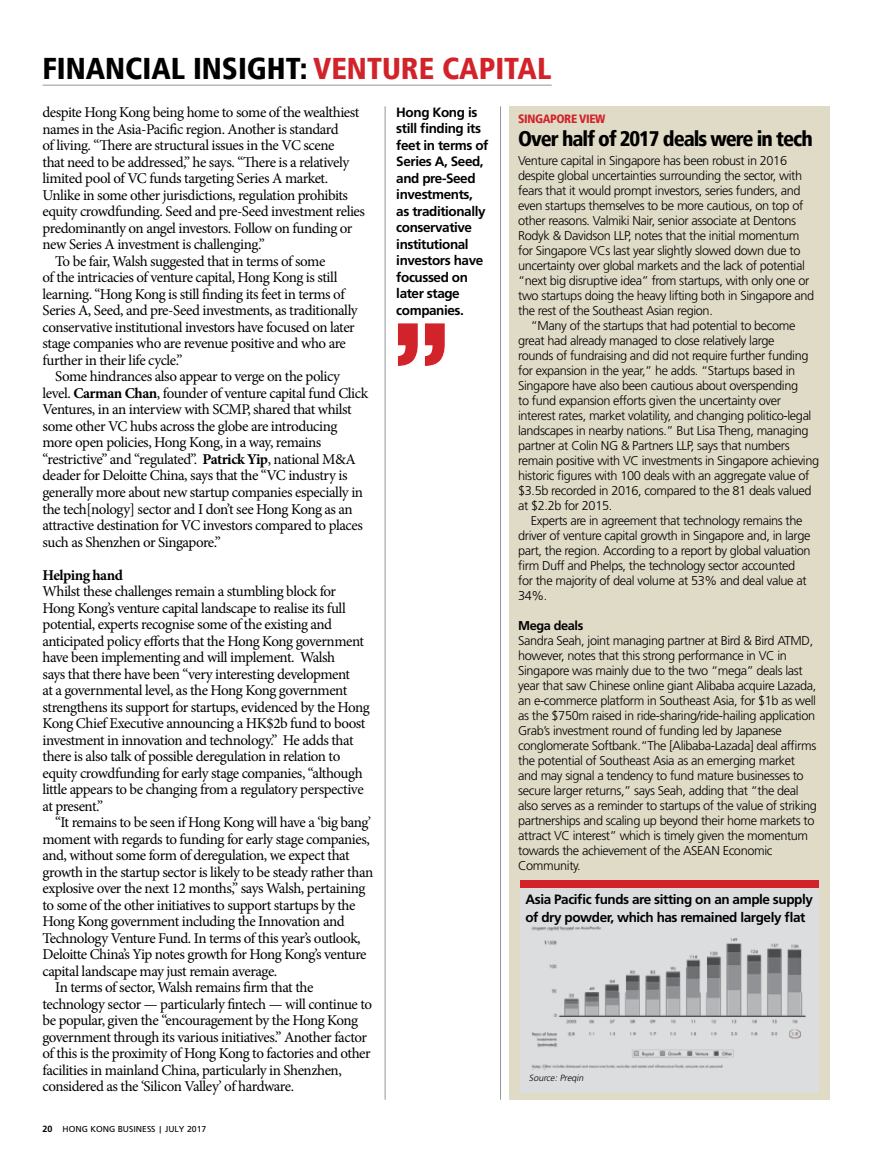
<style>
.page{position:relative;width:893px;height:1170px;background:#fff}
.page>*{position:absolute;margin:0;border:0;box-sizing:border-box;transform-origin:0 0}
.t1{font:900 condensed 30px "Frutiger";color:#000}
.t2{font:900 condensed 21px "Frutiger";letter-spacing:-.05em;color:#000}
.t3{font:15px/16.5px "Minion Pro";letter-spacing:-.035em;color:#000}
.t4{font:700 15px "Minion Pro";letter-spacing:-.035em;color:#000}
.t5{font:700 13.5px/16.5px "Frutiger";letter-spacing:-.03em;color:#000}
.t6{font:300 12.75px/15px "Frutiger";letter-spacing:-.03em;color:#000}
.t7{font:700 12.75px "Frutiger";letter-spacing:-.03em;color:#000}
.t8{font:900 condensed 12px "Frutiger";letter-spacing:-.03em;color:#d2232a}
.t9{font:9px "Frutiger";color:#000}
.t10{font:italic 300 9px "Frutiger";color:#000}
.s1{color:#d2232a}
.s2{font-weight:700}
</style>
<div class="page">
<div style="left:510px;top:106px;width:320px;height:993px;background:#e0dbc7"></div>
<hr style="left:385px;top:106px;width:1px;height:993px;background:#939598">
<hr style="left:500px;top:106px;width:1px;height:993px;background:#939598">
<hr style="left:43px;top:85px;width:509px;height:1px;background:#939598">
<svg style="left:398px;top:323px;width:47px;height:43px"></svg>
<div style="left:520px;top:882px;width:299px;height:210px;background:#dcddde"></div>
<div style="left:520px;top:879px;width:299px;height:8px;background:#d2232a"></div>
<img style="left:531px;top:926px;width:275px;height:143px">
<h1 class="t1" style="left:43px;top:51px;width:510px">FINANCIAL INSIGHT: <span class="s1">VENTURE CAPITAL</span></h1>
<p class="t5" style="left:396px;top:104px;width:94px">Hong Kong is still finding its feet in terms of<br>Series A, Seed, and pre-Seed investments, as traditionally conservative institutional investors have focussed on later stage companies.</p>
<p class="t3" style="left:43px;top:104px;width:318px">despite Hong Kong being home to some of the wealthiest</p>
<p class="t3" style="left:43px;top:121px;width:298px">names in the Asia-Pacific region. Another is standard</p>
<p class="t3" style="left:43px;top:137px;width:294px">of living. “There are structural issues in the VC scene</p>
<p class="t3" style="left:43px;top:154px;width:308px">that need to be addressed,” he says. “There is a relatively</p>
<p class="t3" style="left:43px;top:170px;width:287px">limited pool of VC funds targeting Series A market.</p>
<p class="t3" style="left:43px;top:187px;width:307px">Unlike in some other jurisdictions, regulation prohibits</p>
<p class="t3" style="left:43px;top:203px;width:324px">equity crowdfunding. Seed and pre-Seed investment relies</p>
<p class="t3" style="left:43px;top:220px;width:311px">predominantly on angel investors. Follow on funding or</p>
<p class="t3" style="left:43px;top:236px;width:224px">new Series A investment is challenging.”</p>
<p class="t3" style="left:55px;top:253px;width:272px">To be fair, Walsh suggested that in terms of some</p>
<p class="t3" style="left:43px;top:269px;width:296px">of the intricacies of venture capital, Hong Kong is still</p>
<p class="t3" style="left:43px;top:286px;width:304px">learning. “Hong Kong is still finding its feet in terms of</p>
<p class="t3" style="left:43px;top:302px;width:317px">Series A, Seed, and pre-Seed investments, as traditionally</p>
<p class="t3" style="left:43px;top:319px;width:314px">conservative institutional investors have focused on later</p>
<p class="t3" style="left:43px;top:335px;width:305px">stage companies who are revenue positive and who are</p>
<p class="t3" style="left:43px;top:352px;width:142px">further in their life cycle.”</p>
<p class="t3" style="left:55px;top:368px;width:286px">Some hindrances also appear to verge on the policy</p>
<p class="t3" style="left:43px;top:385px;width:327px">level. <span class="s2">Carman Chan</span>, founder of venture capital fund Click</p>
<p class="t3" style="left:43px;top:401px;width:311px">Ventures, in an interview with SCMP, shared that whilst</p>
<p class="t3" style="left:43px;top:418px;width:296px">some other VC hubs across the globe are introducing</p>
<p class="t3" style="left:43px;top:434px;width:280px">more open policies, Hong Kong, in a way, remains</p>
<p class="t3" style="left:43px;top:451px;width:315px">“restrictive” and “regulated”. <span class="s2">Patrick Yip</span>, national M&amp;A</p>
<p class="t3" style="left:43px;top:467px;width:306px">deader for Deloitte China, says that the “VC industry is</p>
<p class="t3" style="left:43px;top:484px;width:322px">generally more about new startup companies especially in</p>
<p class="t3" style="left:43px;top:500px;width:312px">the tech[nology] sector and I don’t see Hong Kong as an</p>
<p class="t3" style="left:43px;top:517px;width:322px">attractive destination for VC investors compared to places</p>
<p class="t3" style="left:43px;top:533px;width:180px">such as Shenzhen or Singapore.”</p>
<p class="t4" style="left:43px;top:564px;width:82px">Helping hand</p>
<p class="t3" style="left:43px;top:583px;width:329px">Whilst these challenges remain a stumbling block for Hong Kong’s venture capital landscape to realise its full potential, experts recognise some of the existing and anticipated policy efforts that the Hong Kong government have been implementing and will implement. Walsh<br>says that there have been “very interesting development<br>at a governmental level, as the Hong Kong government strengthens its support for startups, evidenced by the Hong Kong Chief Executive announcing a HK$2b fund to boost investment in innovation and technology.” He adds that there is also talk of possible deregulation in relation to equity crowdfunding for early stage companies, “although little appears to be changing from a regulatory perspective at present.”</p>
<p class="t3" style="left:55px;top:814px;width:317px">“It remains to be seen if Hong Kong will have a ‘big bang’</p>
<p class="t3" style="left:43px;top:830px;width:329px">moment with regards to funding for early stage companies,</p>
<p class="t3" style="left:43px;top:847px;width:309px">and, without some form of deregulation, we expect that</p>
<p class="t3" style="left:43px;top:863px;width:332px">growth in the startup sector is likely to be steady rather than</p>
<p class="t3" style="left:43px;top:880px;width:324px">explosive over the next 12 months,” says Walsh, pertaining</p>
<p class="t3" style="left:43px;top:896px;width:314px">to some of the other initiatives to support startups by the</p>
<p class="t3" style="left:43px;top:913px;width:304px">Hong Kong government including the Innovation and</p>
<p class="t3" style="left:43px;top:929px;width:320px">Technology Venture Fund. In terms of this year’s outlook,</p>
<p class="t3" style="left:43px;top:946px;width:326px">Deloitte China’s Yip notes growth for Hong Kong’s venture</p>
<p class="t3" style="left:43px;top:962px;width:236px">capital landscape may just remain average.</p>
<p class="t3" style="left:55px;top:979px;width:260px">In terms of sector, Walsh remains firm that the</p>
<p class="t3" style="left:43px;top:995px;width:331px">technology sector — particularly fintech — will continue to</p>
<p class="t3" style="left:43px;top:1012px;width:317px">be popular, given the “encouragement by the Hong Kong</p>
<p class="t3" style="left:43px;top:1028px;width:326px">government through its various initiatives.” Another factor</p>
<p class="t3" style="left:43px;top:1045px;width:330px">of this is the proximity of Hong Kong to factories and other</p>
<p class="t3" style="left:43px;top:1061px;width:301px">facilities in mainland China, particularly in Shenzhen,</p>
<p class="t3" style="left:43px;top:1078px;width:253px">considered as the ‘Silicon Valley’ of hardware.</p>
<p class="t8" style="left:518px;top:111px;width:14px">SINGA</p>
<p class="t8" style="left:550px;top:111px;width:56px">PORE VIEW</p>
<h2 class="t2" style="left:518px;top:126px;width:296px">OVER HALF OF 2017 DEALS WERE IN TECH</h2>
<p class="t6" style="left:518px;top:153px;width:298px">Venture capital in Singapore has been robust in 2016 despite global uncertainties surrounding the sector, with fears that it would prompt investors, series funders, and even startups themselves to be more cautious, on top of other reasons. Valmiki Nair, senior associate at Dentons Rodyk &amp; Davidson LLP, notes that the initial momentum for Singapore VCs last year slightly slowed down due to uncertainty over global markets and the lack of potential “next big disruptive idea” from startups, with only one or two startups doing the heavy lifting both in Singapore and the rest of the Southeast Asian region.</p>
<p class="t6" style="left:518px;top:318px;width:303px;text-indent:13px">“Many of the startups that had potential to become great had already managed to close relatively large<br>rounds of fundraising and did not require further funding for expansion in the year,” he adds. “Startups based in Singapore have also been cautious about overspending<br>to fund expansion efforts given the uncertainty over interest rates, market volatility, and changing politico-legal landscapes in nearby nations.” But Lisa Theng, managing partner at Colin NG &amp; Partners LLP, says that numbers remain positive with VC investments in Singapore achieving historic figures with 100 deals with an aggregate value of $3.5b recorded in 2016, compared to the 81 deals valued at $2.2b for 2015.</p>
<p class="t6" style="left:518px;top:513px;width:294px;text-indent:13px">Experts are in agreement that technology remains the driver of venture capital growth in Singapore and, in large part, the region. According to a report by global valuation firm Duff and Phelps, the technology sector accounted for the majority of deal volume at 53% and deal value at 34%.</p>
<p class="t7" style="left:518px;top:618px;width:67px">Mega deals</p>
<p class="t6" style="left:518px;top:633px;width:300px">Sandra Seah, joint managing partner at Bird &amp; Bird ATMD, however, notes that this strong performance in VC in Singapore was mainly due to the two “mega” deals last year that saw Chinese online giant Alibaba acquire Lazada, an e-commerce platform in Southeast Asia, for $1b as well as the $750m raised in ride-sharing/ride-hailing application Grab’s investment round of funding led by Japanese conglomerate Softbank.“The [Alibaba-Lazada] deal affirms the potential of Southeast Asia as an emerging market and may signal a tendency to fund mature businesses to secure larger returns,” says Seah, adding that “the deal also serves as a reminder to startups of the value of striking partnerships and scaling up beyond their home markets to attract VC interest” which is timely given the momentum towards the achievement of the ASEAN Economic Community.</p>
<p class="t5" style="left:525px;top:890px;width:289px;line-height:18px">Asia Pacific funds are sitting on an ample supply of dry powder, which has remained largely flat</p>
<p class="t10" style="left:529px;top:1072px;width:58px">Source: Preqin</p>
<p class="t9" style="left:43px;top:1123px;width:165px"><span class="s2">20</span> HONG KONG BUSINESS | JULY 2017</p>
</div>
